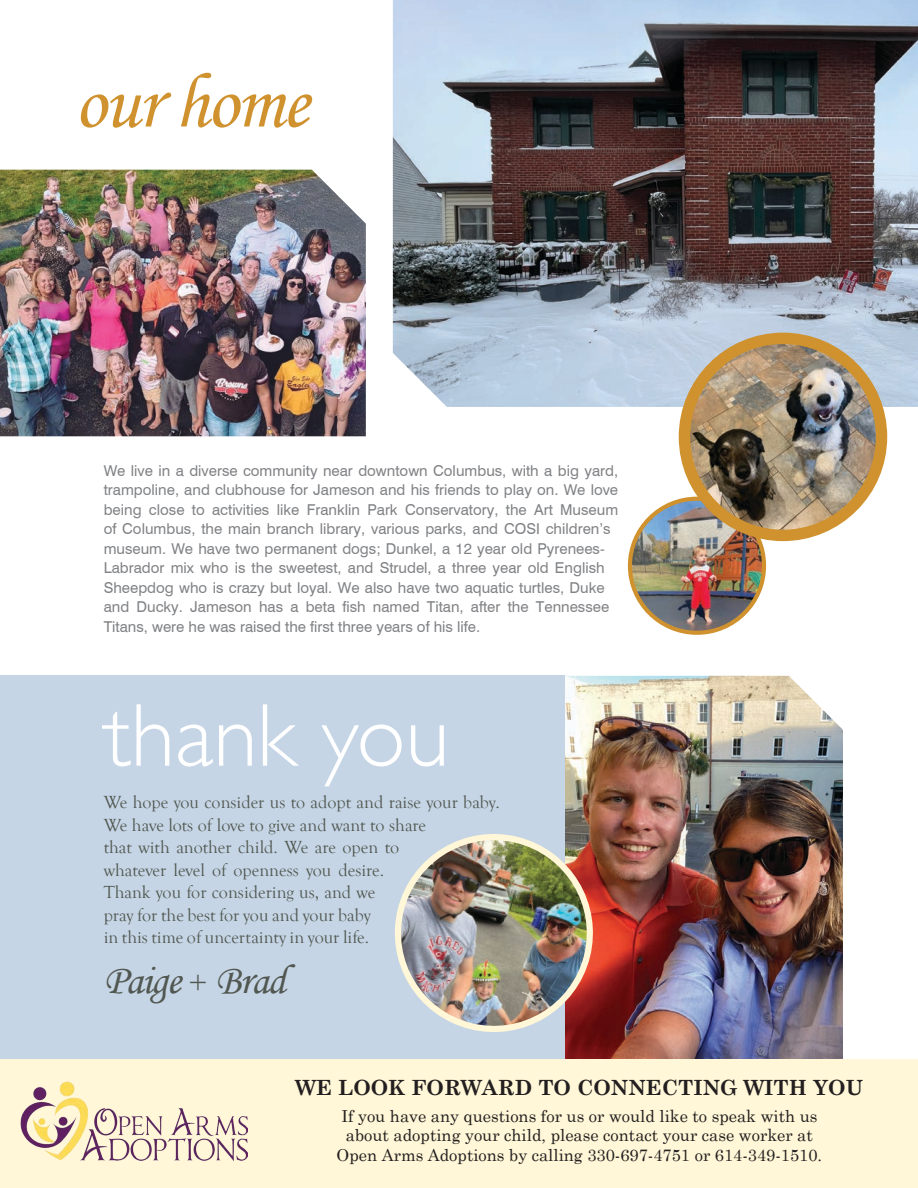
<style>
.page{position:relative;width:918px;height:1188px;background:#fff}
.page>*{position:absolute;margin:0;border:0;box-sizing:border-box;transform-origin:0 0}
.sans{font:300 90px "Gill Sans";color:#fff}
.body{font:78px "Monotype Corsiva";letter-spacing:-.025em;color:#cf922e}
.body-2{font:42px "Monotype Corsiva";letter-spacing:-.025em;color:#525851}
.t1{font:700 21px "Century Schoolbook";color:#231f20}
.body-3{font:18px/22.5px "Goudy Old Style T";color:#525851}
.t2{font:16.5px/19.8px "Century Schoolbook";color:#231f20;text-align:center}
.sans-2{font:15px/19.5px "Swiss 721 BT";color:#808285}
.s1{font-family:"Gill Sans";font-weight:300;font-size:30px}
</style>
<div class="page">
<img style="left:565px;top:676px;width:278px;height:383px">
<div style="left:0;top:676px;width:565px;height:419px;background:#c5d5e5"></div>
<img style="left:393px;top:0;width:525px;height:407px">
<img style="left:0;top:170px;width:366px;height:266px">
<svg style="left:461px;top:824px;width:142px;height:218px"></svg>
<img style="left:394px;top:840px;width:202px;height:195px">
<div style="left:0;top:1059px;width:918px;height:129px;background:#fff7d7"></div>
<img style="left:20px;top:1081px;width:227px;height:80px">
<svg style="left:628px;top:497px;width:138px;height:138px"></svg>
<img style="left:632px;top:501px;width:130px;height:130px;border-radius:65px">
<div style="left:679px;top:333px;width:208px;height:208px;background:#cf922e;border-radius:50%"></div>
<img style="left:690px;top:344px;width:186px;height:186px;border-radius:93px">
<p class="body" style="left:74px;top:55px;width:236px">our home</p>
<p class="sans-2" style="left:104px;top:460px;width:516px">We live in a diverse community near downtown Columbus, with a big yard, trampoline, and clubhouse for Jameson and his friends to play on. We love being close to activities like Franklin Park Conservatory, the Art Museum of Columbus, the main branch library, various parks, and COSI children’s museum. We have two permanent dogs; Dunkel, a 12 year old Pyrenees-Labrador mix who is the sweetest, and Strudel, a three year old English Sheepdog who is crazy but loyal. We also have two aquatic turtles, Duke and Ducky. Jameson has a beta fish named Titan, after the Tennessee Titans, were he was raised the first three years of his life.</p>
<p class="sans" style="left:104px;top:683px;width:347px">thank you</p>
<p class="body-3" style="left:104px;top:792px;width:397px">We hope you consider us to adopt and raise your baby.<br>We have lots of love to give and want to share<br>that with another child. We are open to<br>whatever level of openness you desire.<br>Thank you for considering us, and we<br>pray for the best for you and your baby<br>in this time of uncertainty in your life.</p>
<p class="body-2" style="left:104px;top:955px;width:184px">Paige <span class="s1">+</span> Brad</p>
<p class="t1" style="left:296px;top:1075px;width:569px">WE LOOK FORWARD TO CONNECTING WITH YOU</p>
<p class="t2" style="left:337px;top:1105px;width:487px">If you have any questions for us or would like to speak with us about adopting your child, please contact your case worker at<br>Open Arms Adoptions by calling 330-697-4751 or 614-349-1510.</p>
</div>
